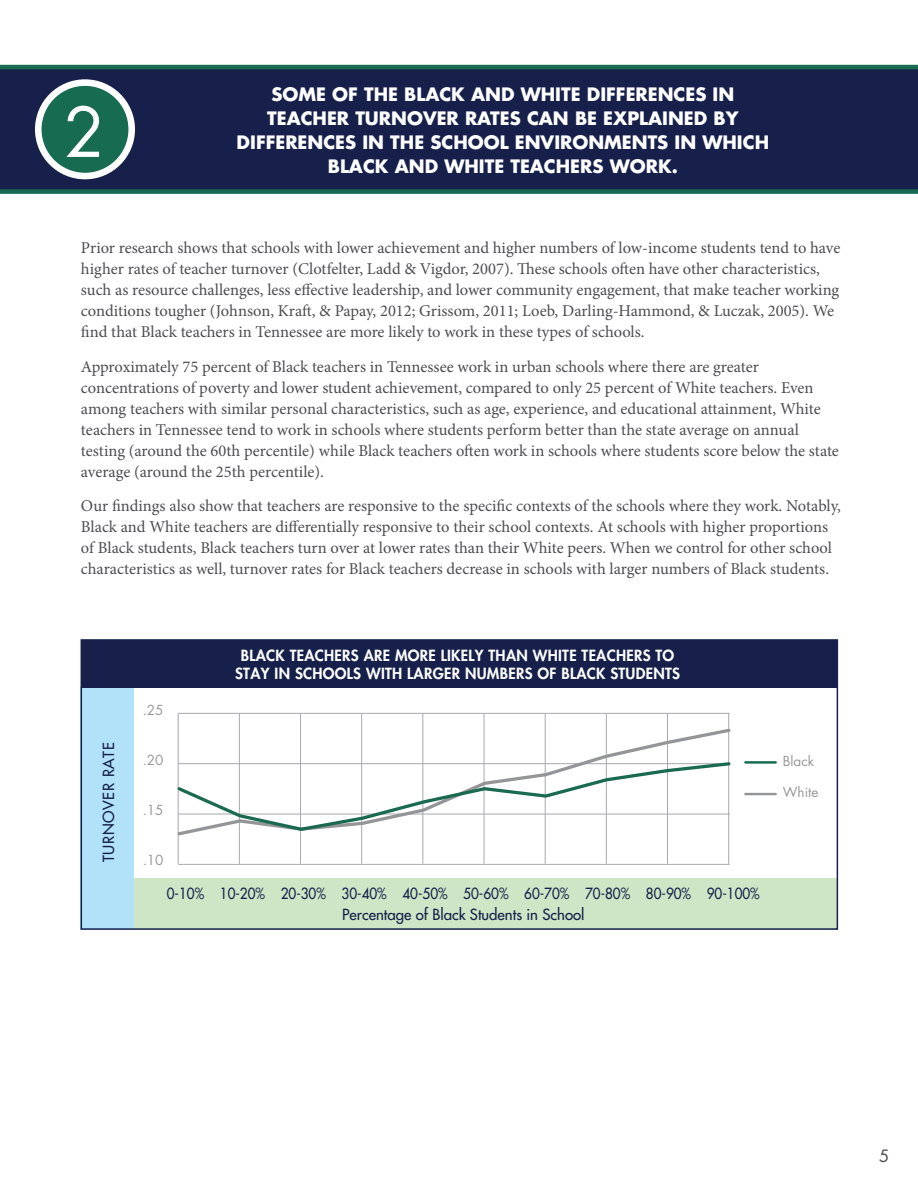
<style>
.page{position:relative;width:918px;height:1188px;background:#fff}
.page>*{position:absolute;margin:0;border:0;box-sizing:border-box;transform-origin:0 0}
.t1{font:66.9px "Futura Std";color:#fff}
.t2{font:700 18px/24px "Futura Std";color:#fff;text-align:center}
.t3{font:16.5px/21px "Minion Pro";letter-spacing:-.005em;color:#4d4c50}
.t4{font:16.5px "Futura Std";color:#4d4c50}
.t5{font:15px/20.7px "Futura";color:#16204a;text-align:center;scale:.9 1}
.t6{font:800 15px/18px "Futura";letter-spacing:.02em;color:#fff;text-align:center}
.t7{font:15px "Futura";letter-spacing:.04em;color:#16204a}
.t8{font:13.5px "Futura";color:#989898}
</style>
<div class="page">
<div style="left:133px;top:878px;width:704px;height:52px;background:#cee6c5"></div>
<div style="left:80px;top:686px;width:53px;height:244px;background:#b1e2f9"></div>
<hr style="left:745px;top:761px;width:31px;height:3px;background:#166a50">
<hr style="left:745px;top:793px;width:31px;height:2px;background:#949599">
<hr style="left:178px;top:713px;width:552px;height:1px;background:#a8a9ad">
<hr style="left:178px;top:864px;width:552px;height:1px;background:#a8a9ad">
<hr style="left:178px;top:713px;width:1px;height:151px;background:#a8a9ad">
<hr style="left:239px;top:713px;width:1px;height:151px;background:#a8a9ad">
<hr style="left:300px;top:713px;width:1px;height:151px;background:#a8a9ad">
<hr style="left:361px;top:713px;width:1px;height:151px;background:#a8a9ad">
<hr style="left:422px;top:713px;width:1px;height:151px;background:#a8a9ad">
<hr style="left:484px;top:713px;width:1px;height:151px;background:#a8a9ad">
<hr style="left:545px;top:713px;width:1px;height:151px;background:#a8a9ad">
<hr style="left:606px;top:713px;width:1px;height:151px;background:#a8a9ad">
<hr style="left:667px;top:713px;width:1px;height:151px;background:#a8a9ad">
<hr style="left:728px;top:713px;width:1px;height:151px;background:#a8a9ad">
<div style="left:81px;top:640px;width:756px;height:48px;background:#16204a"></div>
<svg style="left:177px;top:727px;width:554px;height:111px"></svg>
<svg style="left:177px;top:760px;width:554px;height:73px"></svg>
<svg style="left:0;top:64px;width:918px;height:130px;background:#18274b"></svg>
<svg style="left:35px;top:79px;width:100px;height:100px"></svg>
<div style="left:42px;top:86px;width:86px;height:87px;background:#166b50;border-radius:50%"></div>
<h1 class="t1" style="left:64px;top:90px;width:43px">2</h1>
<p class="t2" style="left:237px;top:82px;width:534px">SOME OF THE BLACK AND WHITE DIFFERENCES IN<br>TEACHER TURNOVER RATES CAN BE EXPLAINED BY<br>DIFFERENCES IN THE SCHOOL ENVIRONMENTS IN WHICH</p>
<p class="t2" style="left:328px;top:154px;width:351px">BLACK AND WHITE TEACHERS WORK.</p>
<p class="t3" style="left:81px;top:238px;width:761px">Prior research shows that schools with lower achievement and higher numbers of low-income students tend to have higher rates of teacher turnover (Clotfelter, Ladd &amp; Vigdor, 2007). These schools often have other characteristics, such as resource challenges, less effective leadership, and lower community engagement, that make teacher working conditions tougher (Johnson, Kraft, &amp; Papay, 2012; Grissom, 2011; Loeb, Darling-Hammond, &amp; Luczak, 2005). We find that Black teachers in Tennessee are more likely to work in these types of schools.</p>
<p class="t3" style="left:81px;top:356px;width:759px">Approximately 75 percent of Black teachers in Tennessee work in urban schools where there are greater concentrations of poverty and lower student achievement, compared to only 25 percent of White teachers. Even among teachers with similar personal characteristics, such as age, experience, and educational attainment, White teachers in Tennessee tend to work in schools where students perform better than the state average on annual testing (around the 60th percentile) while Black teachers often work in schools where students score below the state average (around the 25th percentile).</p>
<p class="t3" style="left:81px;top:496px;width:761px">Our findings also show that teachers are responsive to the specific contexts of the schools where they work. Notably, Black and White teachers are differentially responsive to their school contexts. At schools with higher proportions of Black students, Black teachers turn over at lower rates than their White peers. When we control for other school characteristics as well, turnover rates for Black teachers decrease in schools with larger numbers of Black students.</p>
<p class="t7" style="left:99px;top:862px;width:121px;rotate:-90deg">TURNOVER RATE</p>
<p class="t8" style="left:143px;top:701px;width:22px">.25</p>
<p class="t8" style="left:143px;top:751px;width:22px">.20</p>
<p class="t8" style="left:143px;top:801px;width:22px">.15</p>
<p class="t8" style="left:143px;top:851px;width:22px">.10</p>
<p class="t6" style="left:235px;top:646px;width:446px">BLACK TEACHERS ARE MORE LIKELY THAN WHITE TEACHERS TO<br>STAY IN SCHOOLS WITH LARGER NUMBERS OF BLACK STUDENTS</p>
<p class="t5" style="left:167px;top:883px;width:660px">0-10% 10-20% 20-30% 30-40% 40-50% 50-60% 60-70% 70-80% 80-90% 90-100%<br>Percentage of Black Students in School</p>
<p class="t8" style="left:783px;top:752px;width:33px">Black</p>
<p class="t8" style="left:783px;top:783px;width:37px">White</p>
<p class="t4" style="left:879px;top:1146px;width:12px">5</p>
</div>
